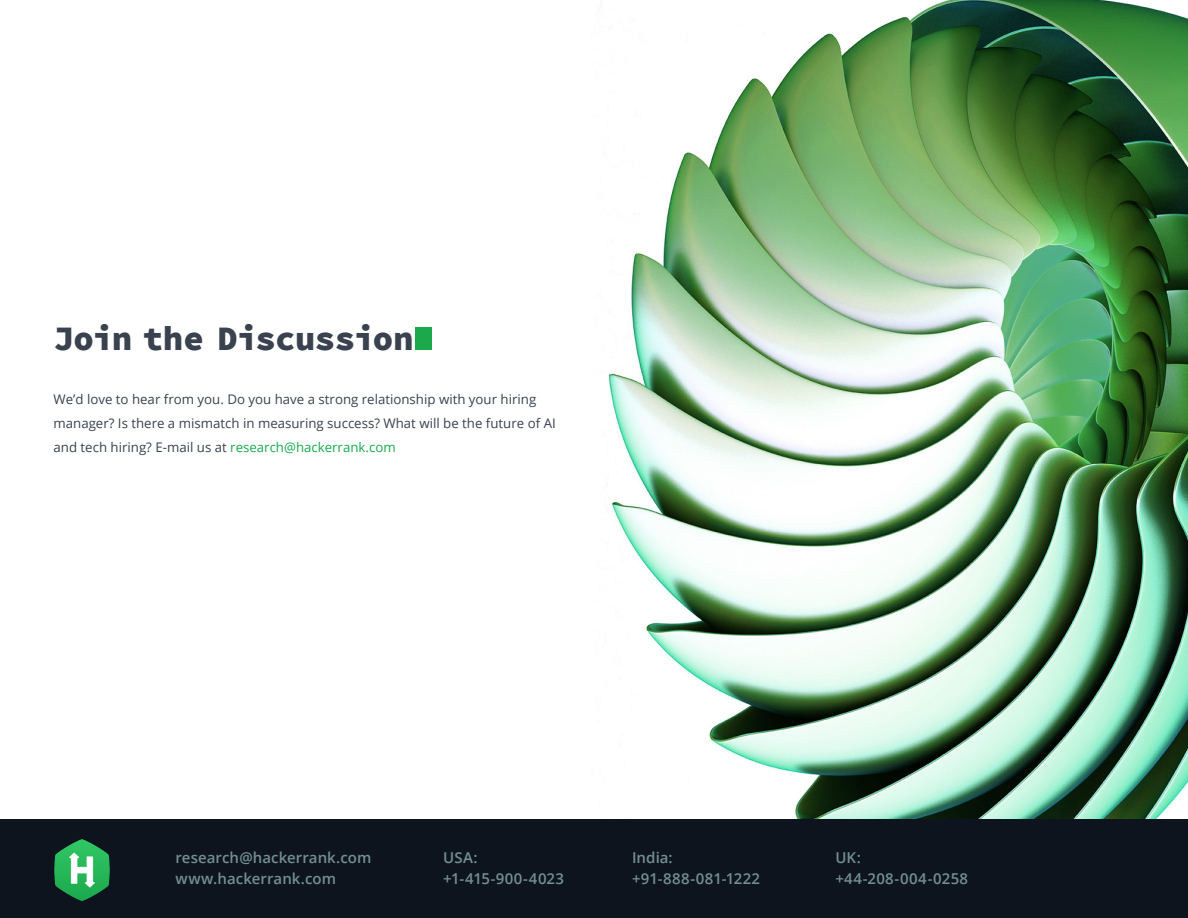
<style>
.page{position:relative;width:1188px;height:918px;background:#fff}
.page>*{position:absolute;margin:0;border:0;box-sizing:border-box;transform-origin:0 0}
.t1{font:900 34.05px "Source Code Pro";letter-spacing:-.02em;color:#39424e}
.t2{font:600 15px/21px "Open Sans";letter-spacing:.005em;color:#738f93}
.t3{font:13.2px/24px "Open Sans";color:#39424e}
.s1{color:#1ba94c}
</style>
<div class="page">
<div style="left:1px;top:819px;width:1187px;height:99px;background:#0e141e"></div>
<img style="left:54px;top:839px;width:56px;height:62px">
<img style="left:606px;top:0;width:582px;height:819px">
<div style="left:415px;top:327px;width:16px;height:23px;background:#1ba94c"></div>
<p class="t1" style="left:54px;top:316px;width:362px">Join the Discussion</p>
<p class="t3" style="left:54px;top:387px;width:504px">We’d love to hear from you. Do you have a strong relationship with your hiring manager? Is there a mismatch in measuring success? What will be the future of AI and tech hiring? E-mail us at <span class="s1">research@hackerrank.com</span></p>
<p class="t2" style="left:175px;top:847px;width:198px">research@hackerrank.com www.hackerrank.com</p>
<p class="t2" style="left:443px;top:847px;width:122px">USA: +1-415-900-4023</p>
<p class="t2" style="left:632px;top:847px;width:130px">India: +91-888-081-1222</p>
<p class="t2" style="left:835px;top:847px;width:134px">UK: +44-208-004-0258</p>
</div>
